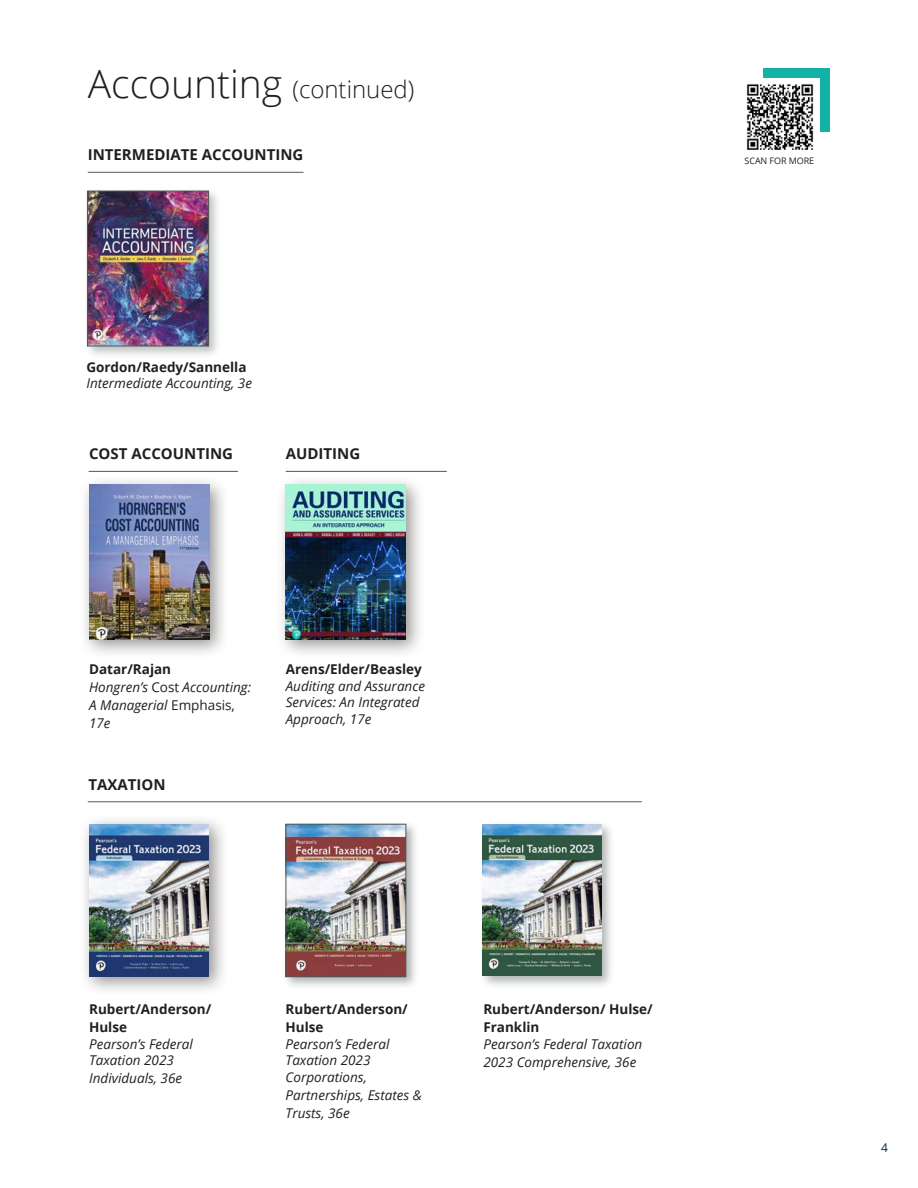
<style>
.page{position:relative;width:918px;height:1188px;background:#fff}
.page>*{position:absolute;margin:0;border:0;box-sizing:border-box;transform-origin:0 0}
.HEAD_1{font:300 24px "Open Sans";color:#231f20}
.Subject_title{font:700 15px "Open Sans";color:#231f20}
.Body_Text{font:italic 13.5px/16.5px "Open Sans";color:#231f20}
.Body_Text-2{font:700 13.5px/18px "Open Sans";color:#231f20}
.t1{font:12px "Open Sans";color:#00294e}
.Subject_title-2{font:9px "Open Sans";letter-spacing:-.01em;color:#231f20}
.s1{font-size:39px}
.s2{font-style:normal}
</style>
<div class="page">
<hr style="left:88px;top:172px;width:215px;height:1px;background:#505759">
<div style="left:84px;top:187px;width:137px;height:172px;background:#4f5759;opacity:.37"></div>
<img style="left:89px;top:193px;width:118px;height:151px">
<div style="left:87px;top:191px;width:122px;height:155px;border:1px solid #505759"></div>
<div style="left:282px;top:821px;width:137px;height:169px;background:#4f5759;opacity:.45"></div>
<img style="left:288px;top:826px;width:116px;height:149px">
<div style="left:286px;top:824px;width:120px;height:153px;border:1px solid #505759"></div>
<div style="left:479px;top:821px;width:136px;height:169px;background:#4f5759;opacity:.45"></div>
<img style="left:483px;top:824px;width:118px;height:152px">
<hr style="left:88px;top:801px;width:554px;height:1px;background:#505759">
<div style="left:79px;top:814px;width:150px;height:182px;background:#3d3935;opacity:.55"></div>
<img style="left:89px;top:824px;width:120px;height:152px">
<div style="left:275px;top:474px;width:151px;height:185px;background:#3d3935;opacity:.55"></div>
<img style="left:286px;top:485px;width:120px;height:154px">
<hr style="left:286px;top:471px;width:161px;height:1px;background:#505759">
<div style="left:79px;top:474px;width:150px;height:185px;background:#3d3935;opacity:.55"></div>
<img style="left:89px;top:485px;width:120px;height:154px">
<hr style="left:89px;top:471px;width:149px;height:1px;background:#505759">
<div style="left:763px;top:68px;width:66px;height:63px;background:#12b2a6"></div>
<div style="left:739px;top:78px;width:81px;height:77px;background:#fff"></div>
<img style="left:746px;top:84px;width:68px;height:66px">
<p class="HEAD_1" style="left:88px;top:73px;width:328px"><span class="s1">Accounting</span> (continued)</p>
<p class="Subject_title" style="left:88px;top:144px;width:217px">INTERMEDIATE ACCOUNTING</p>
<p class="Body_Text-2" style="left:86px;top:358px;width:162px">Gordon/Raedy/Sannella</p>
<p class="Body_Text" style="left:86px;top:375px;width:167px">Intermediate Accounting, 3e</p>
<p class="Subject_title" style="left:89px;top:443px;width:145px">COST ACCOUNTING</p>
<p class="Subject_title" style="left:286px;top:443px;width:76px">AUDITING</p>
<p class="Body_Text-2" style="left:89px;top:660px;width:84px">Datar/Rajan</p>
<p class="Body_Text" style="left:89px;top:678px;width:163px;line-height:18px">Hongren’s <span class="s2">Cost</span> Accounting:<br>A Managerial <span class="s2">Emphasis,<br></span>17e</p>
<p class="Subject_title" style="left:89px;top:774px;width:79px">TAXATION</p>
<p class="Body_Text-2" style="left:286px;top:660px;width:138px">Arens/Elder/Beasley</p>
<p class="Body_Text" style="left:286px;top:677px;width:141px">Auditing and Assurance<br>Services: An Integrated<br>Approach, 17e</p>
<p class="Body_Text-2" style="left:89px;top:1000px;width:124px">Rubert/Anderson/<br>Hulse</p>
<p class="Body_Text" style="left:89px;top:1035px;width:105px">Pearson’s Federal<br>Taxation 2023</p>
<p class="Body_Text" style="left:89px;top:1070px;width:95px">Individuals, 36e</p>
<p class="Body_Text-2" style="left:286px;top:1000px;width:124px">Rubert/Anderson/<br>Hulse</p>
<p class="Body_Text" style="left:286px;top:1035px;width:105px">Pearson’s Federal<br>Taxation 2023<br>Corporations,</p>
<p class="Body_Text" style="left:286px;top:1085px;width:138px;line-height:18px">Partnerships, Estates &amp;<br>Trusts, 36e</p>
<p class="Body_Text-2" style="left:483px;top:1000px;width:171px">Rubert/Anderson/ Hulse/<br>Franklin</p>
<p class="Body_Text" style="left:483px;top:1034px;width:160px;line-height:18px">Pearson’s Federal Taxation<br>2023 Comprehensive, 36e</p>
<p class="Subject_title-2" style="left:745px;top:154px;width:71px">SCAN FOR MORE</p>
<p class="t1" style="left:881px;top:1140px;width:8px">4</p>
</div>
